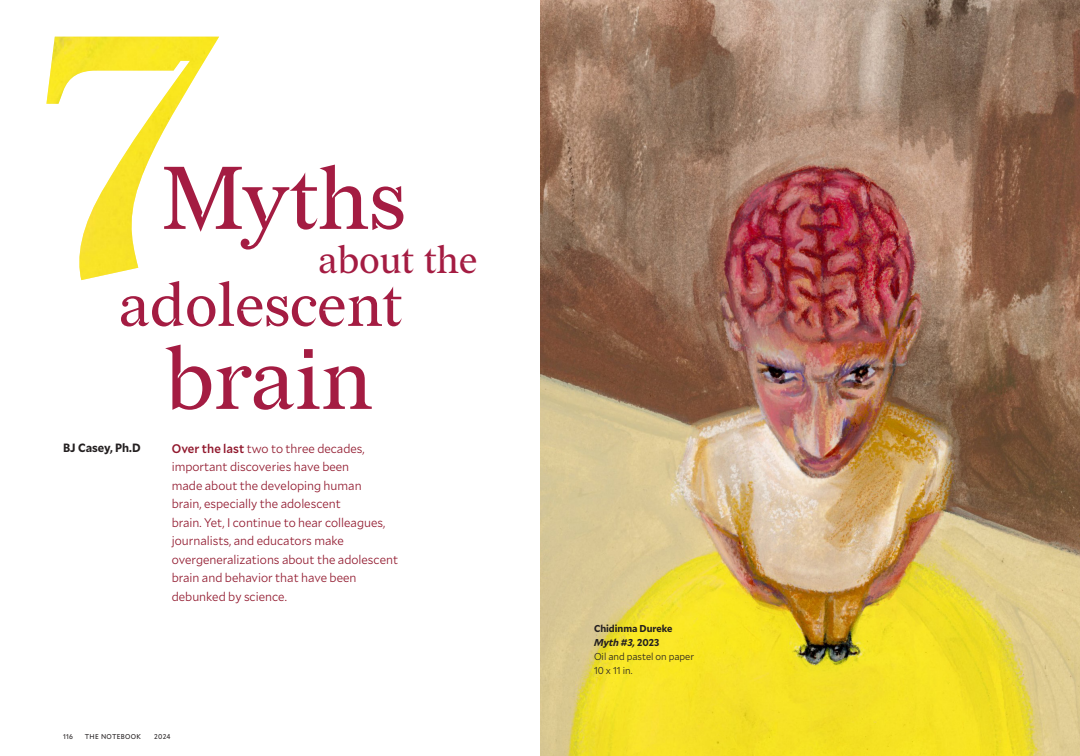
<style>
.page{position:relative;width:1080px;height:756px;background:#fff}
.page>*{position:absolute;margin:0;border:0;box-sizing:border-box;transform-origin:0 0}
.t1{font:88.7px "Redaction";color:#a41c42}
.t2{font:62px "Redaction";color:#a41c42}
.t3{font:39px "Redaction";letter-spacing:-.005em;color:#a41c42}
.t4{font:300 12.5px/18.5px "Mallory Compact";color:#91182d}
.t5{font:700 12px "Mallory Compact";color:#231f20}
.t6{font:300 10px "Mallory Compact";color:#231f20}
.t7{font:700 10px/14px "Mallory Compact";color:#231f20}
.t8{font:7px "Mallory Compact";letter-spacing:.04em;color:#231f20}
.s1{font-weight:500}
.s2{font-style:italic}
</style>
<div class="page">
<img style="left:540px;top:0;width:540px;height:756px">
<img style="left:46px;top:37px;width:173px;height:243px">
<p class="t1" style="left:162px;top:144px;width:245px">Myths</p>
<p class="t3" style="left:318px;top:236px;width:161px">about the</p>
<p class="t2" style="left:119px;top:267px;width:285px">adolescent</p>
<p class="t1" style="left:165px;top:324px;width:209px">brain</p>
<p class="t5" style="left:63px;top:439px;width:79px">BJ Casey, Ph.D</p>
<p class="t4" style="left:172px;top:439px;width:228px"><span class="s1">Over the last</span> two to three decades, important discoveries have been<br>made about the developing human<br>brain, especially the adolescent<br>brain. Yet, I continue to hear colleagues, journalists, and educators make overgeneralizations about the adolescent brain and behavior that have been debunked by science.</p>
<p class="t8" style="left:63px;top:731px;width:12px">116</p>
<p class="t8" style="left:85px;top:731px;width:58px">THE NOTEBOOK</p>
<p class="t8" style="left:154px;top:731px;width:18px">2024</p>
<p class="t7" style="left:594px;top:621px;width:80px">Chidinma Dureke<br><span class="s2">Myth #3,</span> 2023</p>
<p class="t6" style="left:594px;top:649px;width:102px">Oil and pastel on paper</p>
<p class="t6" style="left:594px;top:663px;width:40px">10 x 11 in.</p>
</div>
